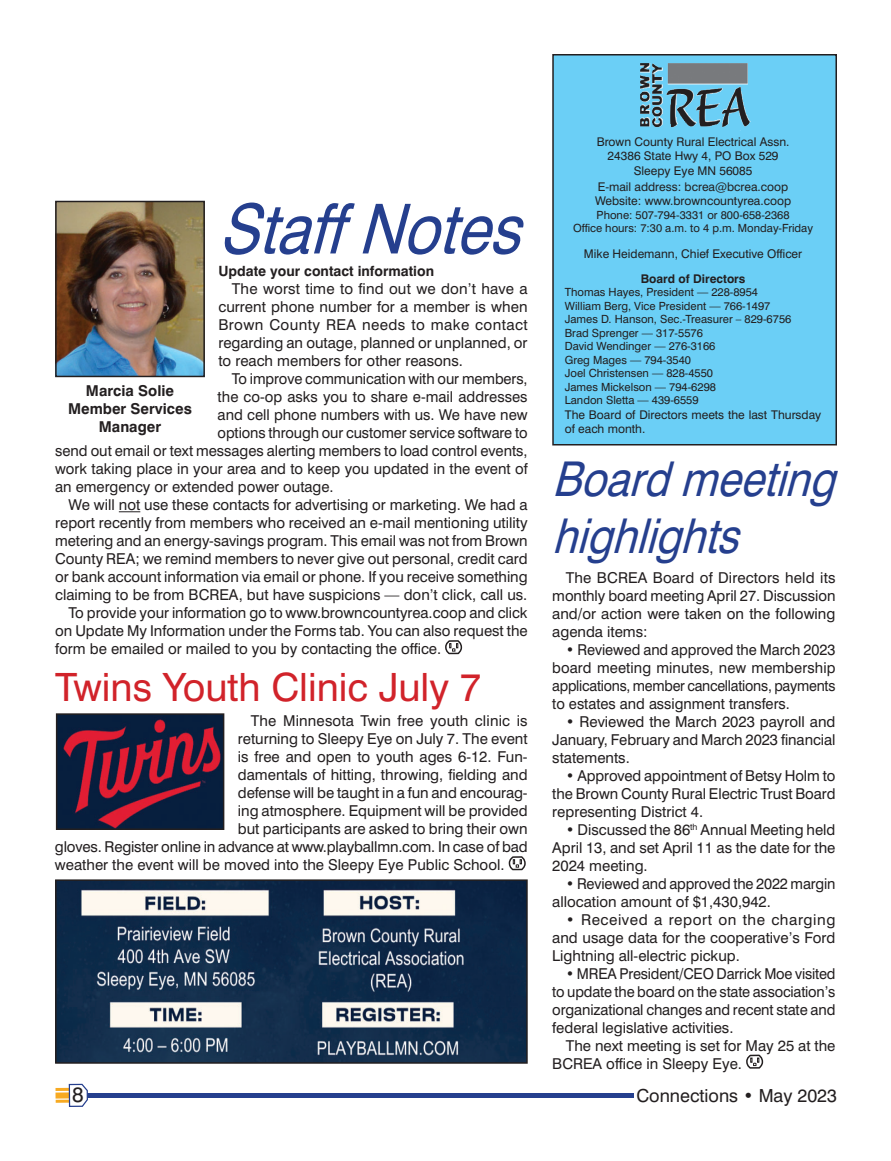
<style>
.page{position:relative;width:891px;height:1161px;background:#fff}
.page>*{position:absolute;margin:0;border:0;box-sizing:border-box;transform-origin:0 0}
.t1{font:italic 69px "Swiss 721 BT";color:#253f8e;scale:.89 1}
.t2{font:italic 48px/57.6px "Swiss 721 BT";color:#253f8e;scale:.89 1}
.t3{font:39px "Swiss 721 BT";color:#d1232a}
.t4{font:21px "Swiss 721 BT";color:#231f20}
.t5{font:18px "Swiss 721 BT";color:#231f20}
.t6{font:15px/18px "Swiss 721 BT";color:#231f20;text-align:justify}
.t7{font:15px "Swiss 721 BT";letter-spacing:.025em;color:#231f20}
.t8{font:700 15px/18px "Swiss 721 BT";color:#231f20;text-align:center}
.t9{font:700 14.1px "Swiss 721 BT";color:#231f20}
.t10{font:12px/14.4px "Swiss 721 BT";color:#231f20;text-align:center}
.t11{font:11.25px/13.5px "Swiss 721 BT";color:#231f20;text-align:center}
.s1{font-weight:700}
</style>
<div class="page">
<hr style="left:83px;top:1094px;width:550px;height:4px;background:#253f8e">
<div style="left:56px;top:1092px;width:17px;height:7px;background:#f7aa22"></div>
<hr style="left:56px;top:1100px;width:18px;height:3px;background:#f7aa22">
<hr style="left:56px;top:1088px;width:17px;height:3px;background:#f7aa22">
<svg style="left:68px;top:1083px;width:21px;height:24px"></svg>
<svg style="left:119px;top:511px;width:21px;height:1px"></svg>
<svg style="left:446px;top:641px;width:17px;height:14px"></svg>
<div style="left:553px;top:55px;width:283px;height:390px;background:#6bcff6"></div>
<div style="left:552px;top:54px;width:285px;height:392px;border:2px solid #231f20"></div>
<img style="left:640px;top:63px;width:110px;height:64px">
<img style="left:58px;top:204px;width:144px;height:170px">
<div style="left:55px;top:201px;width:150px;height:176px;border:2px solid #231f20"></div>
<svg style="left:509px;top:857px;width:17px;height:14px"></svg>
<svg style="left:747px;top:1055px;width:17px;height:14px"></svg>
<img style="left:58px;top:882px;width:467px;height:179px">
<div style="left:55px;top:879px;width:473px;height:185px;border:2px solid #231f20"></div>
<img style="left:59px;top:716px;width:162px;height:111px">
<div style="left:56px;top:713px;width:168px;height:117px;border:2px solid #231f20"></div>
<p class="t1" style="left:218px;top:199px;width:359px">Staff Notes</p>
<p class="t9" style="left:218px;top:265px;width:217px">Update your contact information</p>
<p class="t6" style="left:232px;top:281px;width:297px">The worst time to find out we don’t have a</p>
<p class="t6" style="left:218px;top:299px;width:311px">current phone number for a member is when</p>
<p class="t7" style="left:218px;top:318px;width:311px">Brown County REA needs to make contact</p>
<p class="t6" style="left:218px;top:335px;width:311px">regarding an outage, planned or unplanned, or</p>
<p class="t6" style="left:218px;top:353px;width:246px">to reach members for other reasons.</p>
<p class="t6" style="left:232px;top:371px;width:297px">To improve communication with our members,</p>
<p class="t6" style="left:218px;top:389px;width:312px">the co-op asks you to share e-mail addresses</p>
<p class="t6" style="left:218px;top:407px;width:311px">and cell phone numbers with us. We have new</p>
<p class="t6" style="left:218px;top:425px;width:311px">options through our customer service software to</p>
<p class="t6" style="left:55px;top:443px;width:474px">send out email or text messages alerting members to load control events,</p>
<p class="t6" style="left:55px;top:461px;width:474px">work taking place in your area and to keep you updated in the event of</p>
<p class="t6" style="left:55px;top:479px;width:280px">an emergency or extended power outage.</p>
<p class="t6" style="left:69px;top:497px;width:461px">We will not use these contacts for advertising or marketing. We had a</p>
<p class="t6" style="left:55px;top:515px;width:474px">report recently from members who received an e-mail mentioning utility</p>
<p class="t6" style="left:55px;top:533px;width:474px">metering and an energy-savings program. This email was not from Brown</p>
<p class="t6" style="left:55px;top:551px;width:474px">County REA; we remind members to never give out personal, credit card</p>
<p class="t6" style="left:55px;top:569px;width:474px">or bank account information via email or phone. If you receive something</p>
<p class="t6" style="left:55px;top:587px;width:474px">claiming to be from BCREA, but have suspicions — don’t click, call us.</p>
<p class="t6" style="left:69px;top:605px;width:461px">To provide your information go to www.browncountyrea.coop and click</p>
<p class="t6" style="left:55px;top:623px;width:474px">on Update My Information under the Forms tab. You can also request the</p>
<p class="t6" style="left:55px;top:641px;width:388px">form be emailed or mailed to you by contacting the office.</p>
<p class="t8" style="left:68px;top:383px;width:125px">Marcia Solie<br>Member Services<br>Manager</p>
<p class="t3" style="left:55px;top:670px;width:428px">Twins Youth Clinic July 7</p>
<p class="t6" style="left:251px;top:713px;width:278px">The Minnesota Twin free youth clinic is</p>
<p class="t6" style="left:238px;top:731px;width:291px">returning to Sleepy Eye on July 7. The event</p>
<p class="t6" style="left:238px;top:749px;width:291px">is free and open to youth ages 6-12. Fun-</p>
<p class="t6" style="left:238px;top:767px;width:291px">damentals of hitting, throwing, fielding and</p>
<p class="t6" style="left:238px;top:785px;width:291px">defense will be taught in a fun and encourag-</p>
<p class="t6" style="left:238px;top:803px;width:291px">ing atmosphere. Equipment will be provided</p>
<p class="t6" style="left:238px;top:821px;width:291px">but participants are asked to bring their own</p>
<p class="t6" style="left:55px;top:839px;width:474px">gloves. Register online in advance at www.playballmn.com. In case of bad</p>
<p class="t6" style="left:55px;top:857px;width:451px">weather the event will be moved into the Sleepy Eye Public School.</p>
<p class="t4" style="left:72px;top:1086px;width:13px">8</p>
<p class="t10" style="left:597px;top:135px;width:194px">Brown County Rural Electrical Assn.<br>24386 State Hwy 4, PO Box 529<br>Sleepy Eye MN 56085</p>
<p class="t10" style="left:595px;top:180px;width:198px;text-align:left">E-mail address: bcrea@bcrea.coop<br>Website: www.browncountyrea.coop</p>
<p class="t11" style="left:573px;top:209px;width:242px">Phone: 507-794-3331 or 800-658-2368<br>Office hours: 7:30 a.m. to 4 p.m. Monday-Friday</p>
<p class="t10" style="left:584px;top:241px;width:220px;line-height:25.2px">Mike Heidemann, Chief Executive Officer<br><span class="s1">Board of Directors</span></p>
<p class="t11" style="left:565px;top:286px;width:228px;text-align:left">Thomas Hayes, President — 228-8954<br>William Berg, Vice President — 766-1497<br>James D. Hanson, Sec.-Treasurer – 829-6756<br>Brad Sprenger — 317-5576<br>David Wendinger — 276-3166<br>Greg Mages — 794-3540<br>Joel Christensen — 828-4550<br>James Mickelson — 794-6298<br>Landon Sletta — 439-6559</p>
<p class="t10" style="left:565px;top:408px;width:258px;text-align:left">The Board of Directors meets the last Thursday of each month.</p>
<p class="t2" style="left:552px;top:452px;width:332px">Board meeting highlights</p>
<p class="t6" style="left:552px;top:569px;width:285px;text-indent:14px">The BCREA Board of Directors held its monthly board meeting April 27. Discussion and/or action were taken on the following agenda items:</p>
<p class="t6" style="left:552px;top:641px;width:285px;text-indent:14px">• Reviewed and approved the March 2023 board meeting minutes, new membership applications, member cancellations, payments to estates and assignment transfers.</p>
<p class="t6" style="left:552px;top:713px;width:285px;text-indent:14px">• Reviewed the March 2023 payroll and January, February and March 2023 financial statements.</p>
<p class="t6" style="left:552px;top:767px;width:285px;text-indent:14px">• Approved appointment of Betsy Holm to the Brown County Rural Electric Trust Board representing District 4.</p>
<p class="t6" style="left:552px;top:821px;width:285px;text-indent:14px">• Discussed the 86<sup>th</sup> Annual Meeting held April 13, and set April 11 as the date for the 2024 meeting.</p>
<p class="t6" style="left:552px;top:875px;width:285px;text-indent:14px">• Reviewed and approved the 2022 margin allocation amount of $1,430,942.</p>
<p class="t6" style="left:552px;top:911px;width:285px;text-indent:14px">• Received a report on the charging and usage data for the cooperative’s Ford Lightning all-electric pickup.</p>
<p class="t6" style="left:566px;top:965px;width:271px">• MREA President/CEO Darrick Moe visited</p>
<p class="t6" style="left:552px;top:983px;width:285px">to update the board on the state association’s</p>
<p class="t6" style="left:552px;top:1001px;width:285px">organizational changes and recent state and</p>
<p class="t6" style="left:552px;top:1019px;width:183px">federal legislative activities.</p>
<p class="t6" style="left:566px;top:1037px;width:271px">The next meeting is set for May 25 at the</p>
<p class="t6" style="left:552px;top:1055px;width:191px">BCREA office in Sleepy Eye.</p>
<p class="t5" style="left:636px;top:1088px;width:202px">Connections • May 2023</p>
</div>
